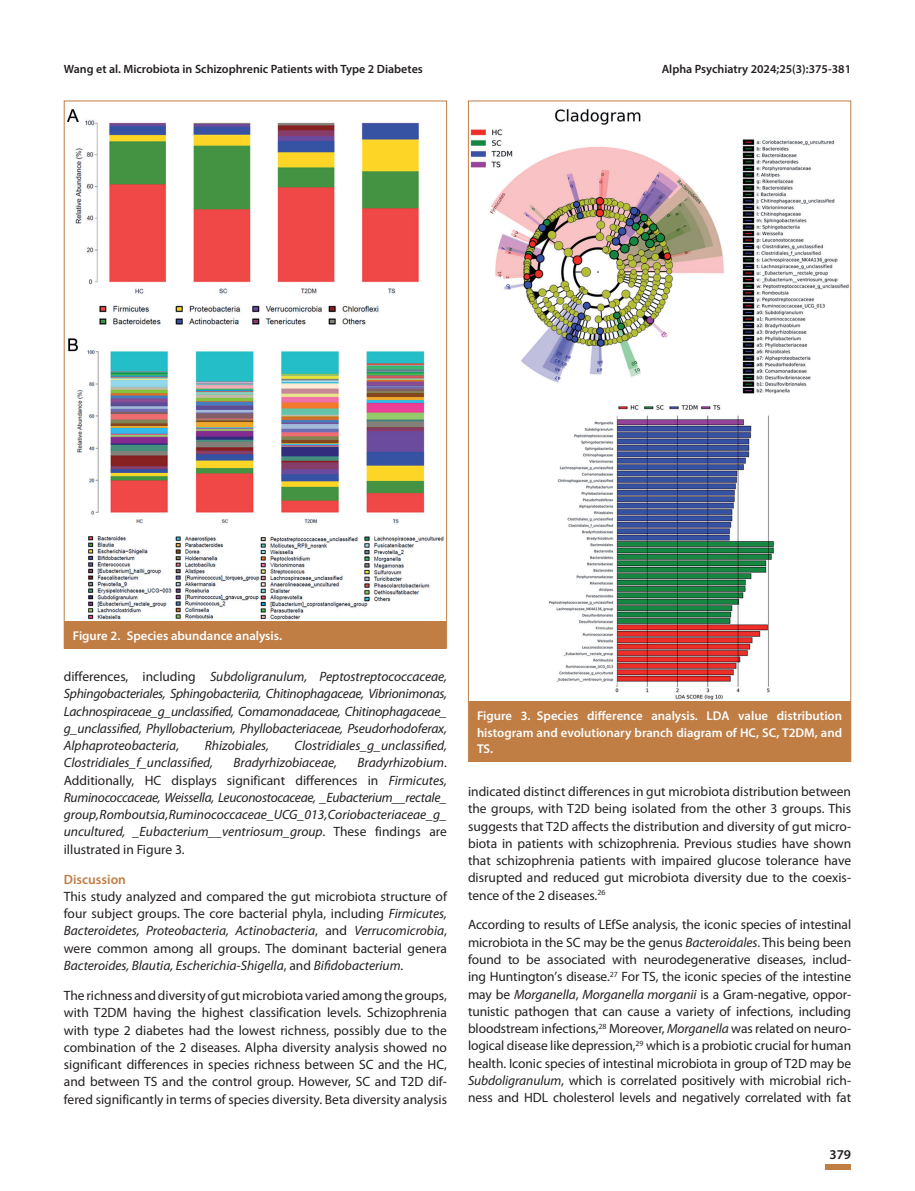
<style>
.page{position:relative;width:915px;height:1191px;background:#fff}
.page>*{position:absolute;margin:0;border:0;box-sizing:border-box;transform-origin:0 0}
.t1{font:13.5px/17.2px "Myriad Pro";color:#231f20;text-align:justify}
.t2{font:italic 13.5px/17.2px "Myriad Pro";color:#231f20;text-align:justify}
.t3{font:600 13.5px "Myriad Pro";color:#c07d44}
.t4{font:600 13.5px "Myriad Pro";color:#231f20}
.t5{font:600 12.75px/16.5px "Myriad Pro";color:#fff;text-align:justify}
.t6{font:600 12px "Myriad Pro";color:#231f20}
.s1{font-style:normal}
.s2{font-style:italic}
</style>
<div class="page">
<div style="left:825px;top:1163px;width:25px;height:6px;background:#c07d44"></div>
<div style="left:65px;top:621px;width:381px;height:27px;background:#c07d44"></div>
<img style="left:67px;top:109px;width:377px;height:511px">
<div style="left:468px;top:701px;width:382px;height:60px;background:#c07d44"></div>
<img style="left:470px;top:109px;width:378px;height:591px">
<p class="t6" style="left:64px;top:61px;width:360px">Wang et al. Microbiota in Schizophrenic Patients with Type 2 Diabetes</p>
<p class="t6" style="left:661px;top:61px;width:191px">Alpha Psychiatry 2024;25(3):375-381</p>
<p class="t5" style="left:73px;top:627px;width:211px">Figure 2. Species abundance analysis.</p>
<p class="t2" style="left:64px;top:667px;width:384px"><span class="s1">differences, including</span> Subdoligranulum, Peptostreptococcaceae, Sphingobacteriales, Sphingobacteriia, Chitinophagaceae, Vibrionimonas, Lachnospiraceae_g_unclassified, Comamonadaceae, Chitinophagaceae_ g_unclassified, Phyllobacterium, Phyllobacteriaceae, Pseudorhodoferax, Alphaproteobacteria,</p>
<p class="t2" style="left:205px;top:736px;width:66px">Rhizobiales,</p>
<p class="t2" style="left:294px;top:736px;width:154px">Clostridiales_g_unclassified,</p>
<p class="t2" style="left:64px;top:754px;width:150px">Clostridiales_f_unclassifi ed,</p>
<p class="t2" style="left:233px;top:754px;width:105px">Bradyrhizobiaceae,</p>
<p class="t2" style="left:64px;top:754px;width:384px;text-indent:293px">Bradyrhizobium<span class="s1">.<br>Additionally, HC displays significant differences in</span> Firmicutes, Ruminococcaceae, Weissella, Leuconostocaceae, _Eubacterium__rectale_ group, Romboutsia, Ruminococcaceae_UCG_013, Coriobacteriaceae_g_ uncultured, _Eubacterium__ventriosum_group<span class="s1">. These findings are illustrated in Figure 3.</span></p>
<p class="t3" style="left:64px;top:870px;width:64px">Discussion</p>
<p class="t1" style="left:64px;top:887px;width:384px">This study analyzed and compared the gut microbiota structure of four subject groups. The core bacterial phyla, including <span class="s2">Firmicutes, Bacteroidetes, Proteobacteria, Actinobacteria</span>, and <span class="s2">Verrucomicrobia</span>, were common among all groups. The dominant bacterial genera <span class="s2">Bacteroides, Blautia, Escherichia-Shigella</span>, and <span class="s2">Bifidobacterium</span>.</p>
<p class="t1" style="left:64px;top:986px;width:384px">The richness and diversity of gut microbiota varied among the groups, with T2DM having the highest classification levels. Schizophrenia with type 2 diabetes had the lowest richness, possibly due to the combination of the 2 diseases. Alpha diversity analysis showed no significant differences in species richness between SC and the HC, and between TS and the control group. However, SC and T2D dif&shy;fered significantly in terms of species diversity. Beta diversity analysis</p>
<p class="t5" style="left:477px;top:707px;width:366px">Figure 3. Species difference analysis. LDA value distribution histogram and evolutionary branch diagram of HC, SC, T2DM, and TS.</p>
<p class="t1" style="left:468px;top:782px;width:384px">indicated distinct differences in gut microbiota distribution between the groups, with T2D being isolated from the other 3 groups. This suggests that T2D affects the distribution and diversity of gut micro&shy;biota in patients with schizophrenia. Previous studies have shown that schizophrenia patients with impaired glucose tolerance have disrupted and reduced gut microbiota diversity due to the coexis&shy;tence of the 2 diseases.<sup>26</sup></p>
<p class="t1" style="left:468px;top:916px;width:384px">According to results of LEfSe analysis, the iconic species of intestinal microbiota in the SC may be the genus <span class="s2">Bacteroidales</span>. This being been found to be associated with neurodegenerative diseases, includ&shy;ing Huntington’s disease.<sup>27</sup> For TS, the iconic species of the intestine may be <span class="s2">Morganella</span>, <span class="s2">Morganella morganii</span> is a Gram-negative, oppor&shy;tunistic pathogen that can cause a variety of infections, including bloodstream infections,<sup>28</sup> Moreover, <span class="s2">Morganella</span> was related on neuro&shy;logical disease like depression,<sup>29</sup> which is a probiotic crucial for human health. Iconic species of intestinal microbiota in group of T2D may be <span class="s2">Subdoligranulum</span>, which is correlated positively with microbial rich&shy;ness and HDL cholesterol levels and negatively correlated with fat</p>
<p class="t4" style="left:829px;top:1145px;width:23px">379</p>
</div>
